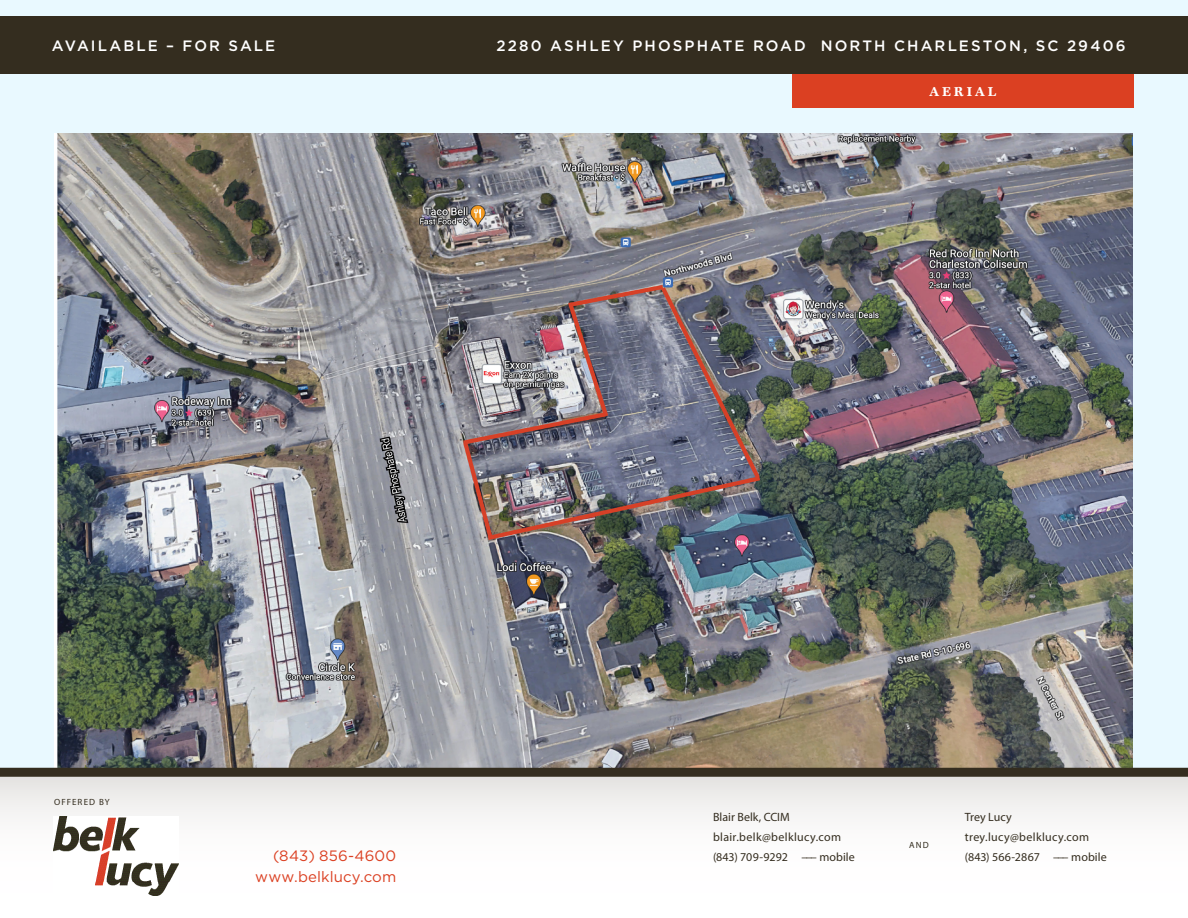
<style>
.page{position:relative;width:1188px;height:918px;background:#fff}
.page>*{position:absolute;margin:0;border:0;box-sizing:border-box;transform-origin:0 0}
.t1{font:500 15px "Gotham";letter-spacing:.14em;color:#fff}
.t2{font:15px/21px "Gotham";letter-spacing:.01em;color:#db4022;text-align:right}
.t3{font:700 13.5px "Marion";letter-spacing:.2em;color:#fff}
.t4{font:12px/20.1px "Myriad Pro";letter-spacing:.015em;color:#342d1f}
.t5{font:9px "Myriad Pro";letter-spacing:.12em;color:#342d1f}
</style>
<div class="page">
<div style="left:0;top:0;width:1188px;height:772px;background:#e9f9ff"></div>
<img style="left:54px;top:134px;width:1079px;height:634px">
<div style="left:792px;top:73px;width:342px;height:35px;background:#db4022"></div>
<div style="left:0;top:17px;width:1188px;height:57px;background:#342d1f"></div>
<div style="left:0;top:774px;width:1188px;height:144px;background:linear-gradient(to bottom,#ecebe9,#fff)"></div>
<div style="left:0;top:768px;width:1188px;height:9px;background:#342d1f"></div>
<img style="left:54px;top:816px;width:124px;height:80px">
<p class="t1" style="left:52px;top:36px;width:225px">AVAILABLE – FOR SALE</p>
<p class="t1" style="left:497px;top:36px;width:631px">2280 ASHLEY PHOSPHATE ROAD NORTH CHARLESTON, SC 29406</p>
<p class="t5" style="left:54px;top:796px;width:57px">OFFERED BY</p>
<p class="t2" style="left:255px;top:845px;width:143px">(843) 856-4600 www.belklucy.com</p>
<p class="t3" style="left:929px;top:84px;width:68px">AERIAL</p>
<p class="t4" style="left:713px;top:806px;width:143px">Blair Belk, CCIM blair.belk@belklucy.com (843) 709-9292 ––– mobile</p>
<p class="t5" style="left:909px;top:840px;width:21px">AND</p>
<p class="t4" style="left:965px;top:806px;width:143px">Trey Lucy trey.lucy@belklucy.com (843) 566-2867 ––– mobile</p>
</div>
